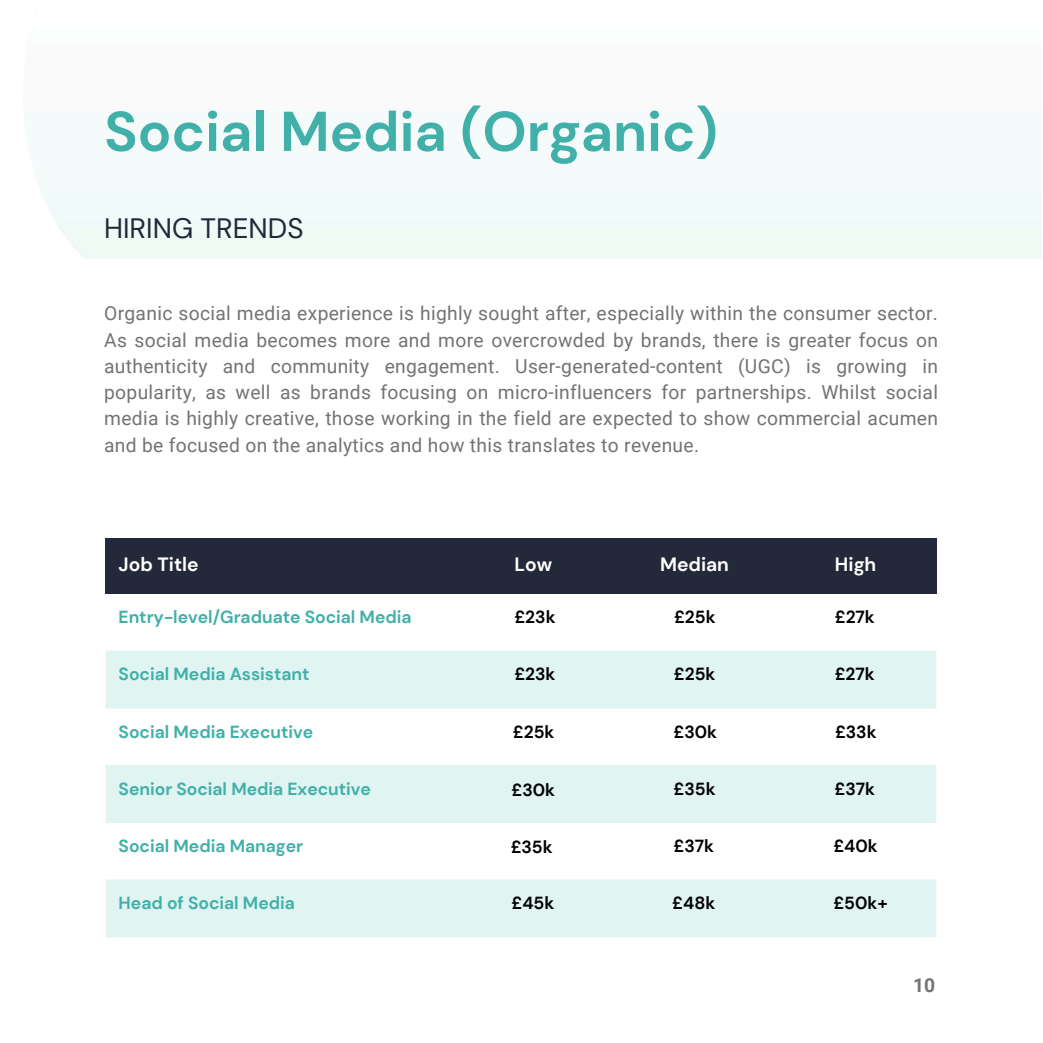
<style>
.page{position:relative;width:1043px;height:1043px;background:#fff}
.page>*{position:absolute;margin:0;border:0;box-sizing:border-box;transform-origin:0 0}
.t1{font:700 56px "DM Sans";color:#40b0a8}
.t2{font:28px "DM Sans";color:#23283a}
.t3{font:19.25px/26.2px "Roboto";letter-spacing:.015em;color:#737373;text-align:justify}
.t4{font:700 19.25px "DM Sans";color:#fff}
.t5{font:700 19.25px "Roboto";color:#737373}
.t6{font:700 17.5px "DM Sans";color:#40b0a8}
.t7{font:700 17.5px "DM Sans";color:#000}
</style>
<div class="page">
<div style="left:105px;top:538px;width:831px;height:55px;background:#23283a"></div>
<svg style="left:105px;top:650px;width:831px;height:287px;fill:#e0f4f2"></svg>
<h3 class="t1" style="left:104px;top:95px;width:615px">Social Media (Organic)</h3>
<h3 class="t2" style="left:104px;top:210px;width:201px">HIRING TRENDS</h3>
<h3 class="t3" style="left:104px;top:300px;width:835px">Organic social media experience is highly sought after, especially within the consumer sector.<br>As social media becomes more and more overcrowded by brands, there is greater focus on authenticity and community engagement. User-generated-content (UGC) is growing in popularity, as well as brands focusing on micro-influencers for partnerships. Whilst social media is highly creative, those working in the field are expected to show commercial acumen and be focused on the analytics and how this translates to revenue.</h3>
<p class="t4" style="left:119px;top:552px;width:81px">Job Title</p>
<h1 class="t4" style="left:514px;top:552px;width:39px">Low</h1>
<h2 class="t4" style="left:659px;top:552px;width:70px">Median</h2>
<p class="t4" style="left:834px;top:552px;width:43px">High</p>
<h3 class="t6" style="left:119px;top:605px;width:294px">Entry-level/Graduate Social Media</h3>
<h3 class="t7" style="left:514px;top:605px;width:43px">£23k</h3>
<h3 class="t7" style="left:674px;top:605px;width:43px">£25k</h3>
<h3 class="t7" style="left:834px;top:605px;width:42px">£27k</h3>
<h3 class="t6" style="left:119px;top:662px;width:192px">Social Media Assistant</h3>
<h3 class="t7" style="left:514px;top:662px;width:43px">£23k</h3>
<h3 class="t7" style="left:673px;top:662px;width:43px">£25k</h3>
<h3 class="t7" style="left:834px;top:662px;width:42px">£27k</h3>
<h3 class="t6" style="left:119px;top:720px;width:196px">Social Media Executive</h3>
<h3 class="t7" style="left:513px;top:720px;width:43px">£25k</h3>
<h3 class="t7" style="left:673px;top:720px;width:45px">£30k</h3>
<h3 class="t7" style="left:834px;top:720px;width:43px">£33k</h3>
<h3 class="t6" style="left:119px;top:777px;width:254px">Senior Social Media Executive</h3>
<h3 class="t7" style="left:511px;top:778px;width:45px">£30k</h3>
<h3 class="t7" style="left:673px;top:777px;width:43px">£35k</h3>
<h3 class="t7" style="left:834px;top:777px;width:42px">£37k</h3>
<h3 class="t6" style="left:119px;top:834px;width:186px">Social Media Manager</h3>
<h3 class="t7" style="left:510px;top:835px;width:43px">£35k</h3>
<h3 class="t7" style="left:673px;top:834px;width:42px">£37k</h3>
<h3 class="t7" style="left:833px;top:834px;width:46px">£40k</h3>
<h3 class="t6" style="left:119px;top:891px;width:178px">Head of Social Media</h3>
<h3 class="t7" style="left:511px;top:891px;width:44px">£45k</h3>
<h3 class="t7" style="left:672px;top:891px;width:44px">£48k</h3>
<h3 class="t7" style="left:833px;top:891px;width:56px">£50k+</h3>
<h3 class="t5" style="left:912px;top:973px;width:24px">10</h3>
</div>
